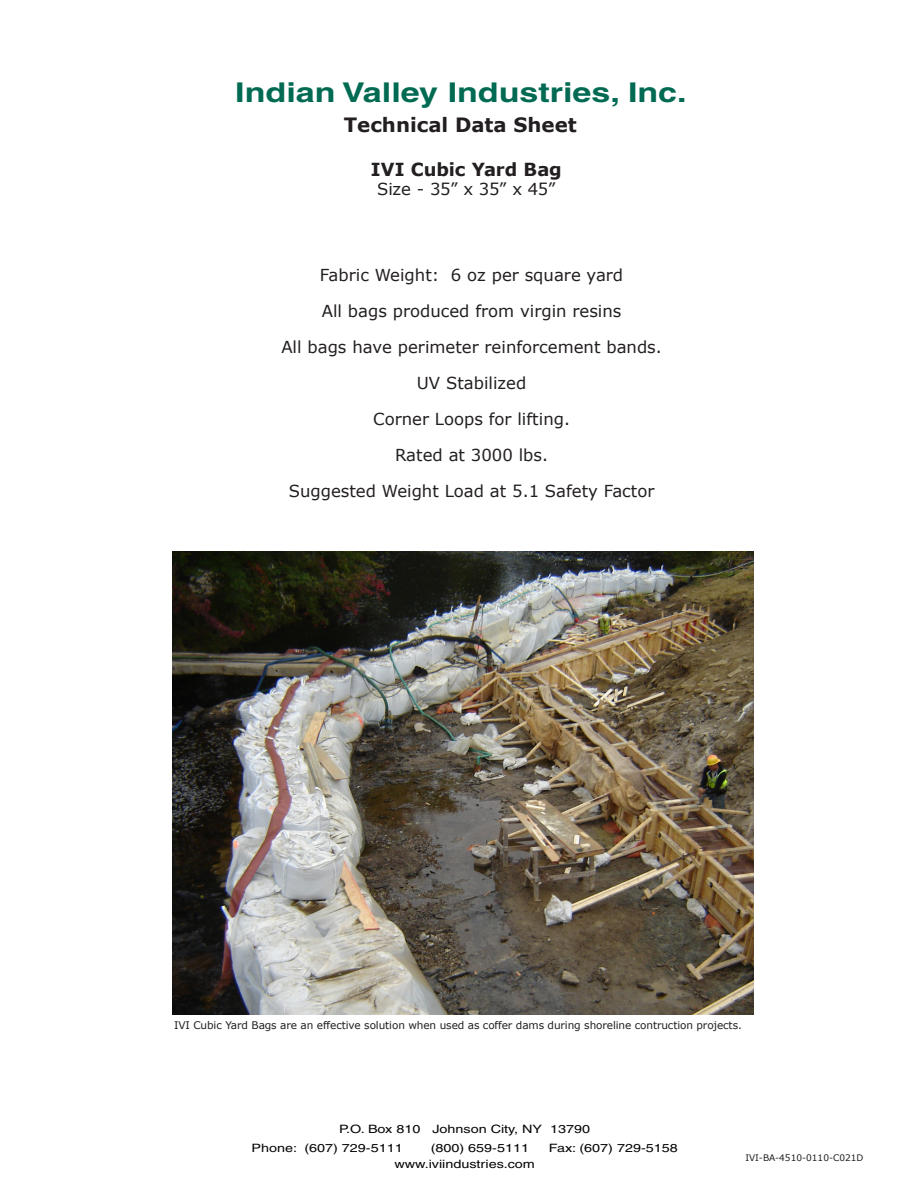
<style>
.page{position:relative;width:918px;height:1188px;background:#fff}
.page>*{position:absolute;margin:0;border:0;box-sizing:border-box;transform-origin:0 0}
.t1{font:700 27.3px "Helvetica";color:#006a52;scale:1.25 1}
.t2{font:700 19.8px "Verdana";color:#231f20}
.IVI_Header_2{font:700 18px "Verdana";letter-spacing:-.005em;color:#231f20}
.IVI_Header_2-2{font:16.5px "Verdana";color:#231f20}
.IVI_Header_2-3{font:16.5px "Verdana";letter-spacing:-.02em;color:#231f20}
.t3{font:11.55px/19.2px "Helvetica";color:#050504;scale:1.25 1}
.t4{font:10.5px "Verdana";letter-spacing:-.01em;color:#231f20}
.IVI_Main_Body_Text{font:9px "Verdana";color:#231f20}
</style>
<div class="page">
<img style="left:173px;top:551px;width:581px;height:464px">
<h1 class="t1" style="left:235px;top:76px;width:363px">Indian Valley Industries, Inc.</h1>
<p class="t2" style="left:344px;top:112px;width:235px">Technical Data Sheet</p>
<p class="IVI_Header_2" style="left:371px;top:156px;width:193px">IVI Cubic Yard Bag</p>
<p class="IVI_Header_2-3" style="left:377px;top:178px;width:180px">Size - 35” x 35” x 45”</p>
<p class="IVI_Header_2-2" style="left:320px;top:264px;width:305px">Fabric Weight: 6 oz per square yard</p>
<p class="IVI_Header_2-2" style="left:322px;top:300px;width:301px">All bags produced from virgin resins</p>
<p class="IVI_Header_2-2" style="left:281px;top:336px;width:382px">All bags have perimeter reinforcement bands.</p>
<p class="IVI_Header_2-2" style="left:417px;top:372px;width:111px">UV Stabilized</p>
<p class="IVI_Header_2-2" style="left:373px;top:408px;width:198px">Corner Loops for lifting.</p>
<p class="IVI_Header_2-2" style="left:395px;top:444px;width:154px">Rated at 3000 lbs.</p>
<p class="IVI_Header_2-2" style="left:289px;top:480px;width:367px">Suggested Weight Load at 5.1 Safety Factor</p>
<p class="t4" style="left:174px;top:1018px;width:569px">IVI Cubic Yard Bags are an effective solution when used as coffer dams during shoreline contruction projects.</p>
<p class="t3" style="left:251px;top:1119px;width:272px;text-indent:88px">P.O. Box 810 Johnson City, NY 13790<br>Phone: (607) 729-5111</p>
<p class="t3" style="left:431px;top:1138px;width:80px">(800) 659-5111</p>
<p class="t3" style="left:549px;top:1138px;width:105px">Fax: (607) 729-5158</p>
<p class="t3" style="left:394px;top:1154px;width:114px">www.iviindustries.com</p>
<p class="IVI_Main_Body_Text" style="left:745px;top:1151px;width:120px">IVI-BA-4510-0110-C021D</p>
</div>
